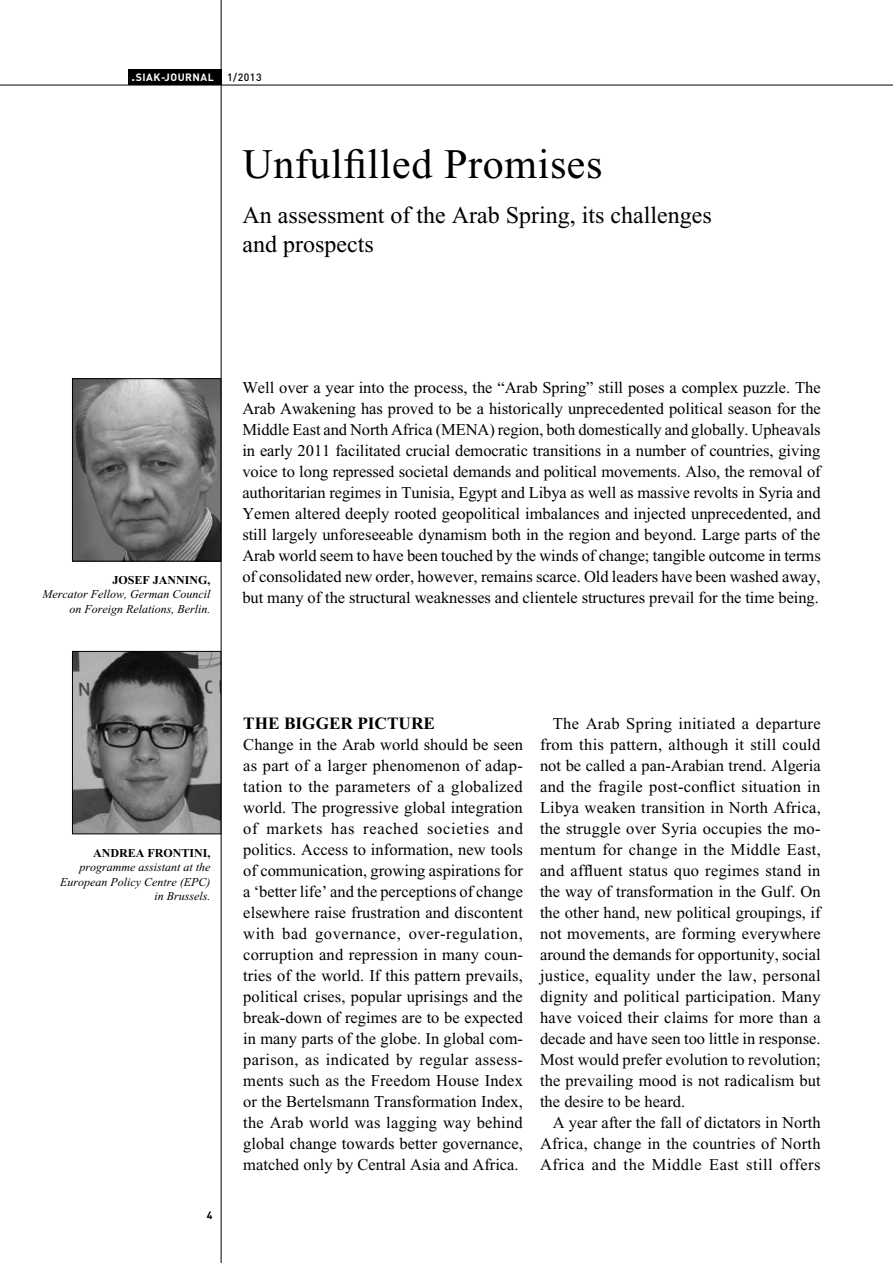
<style>
.page{position:relative;width:893px;height:1263px;background:#fff}
.page>*{position:absolute;margin:0;border:0;box-sizing:border-box;transform-origin:0 0}
.Artikelüberschrift{font:42px "Times New Roman";letter-spacing:.015em;color:#000}
.Artikelunterschrift{font:24px/28.8px "Times New Roman";color:#000}
._1_HEADLINE{font:700 17.25px "Times New Roman";color:#000}
.Vorspann{font:16.5px/21px "Times New Roman";letter-spacing:-.005em;color:#000;text-align:justify}
.Copy_Einzug{font:16.5px/21px "Times New Roman";letter-spacing:.01em;color:#000;text-align:justify}
.Copy_ohne{font:16.5px/21px "Times New Roman";color:#000;text-align:justify}
.Autor_Rand_Funktion{font:italic 12px/14.4px "Times New Roman";color:#000;text-align:right}
.Autor_Rand{font:700 12px "Times New Roman";color:#000}
.t1{font:700 10.5px "DIN";letter-spacing:.05em;color:#fff}
.t2{font:500 10.5px "DIN";color:#000}
.Pagina{font:700 10.5px "DIN";color:#000}
.s1{font-weight:900}
</style>
<div class="page">
<hr style="left:0;top:85px;width:893px;height:1px;background:#000">
<div style="left:128px;top:69px;width:93px;height:16px;background:#000"></div>
<hr style="left:221px;top:0;width:1px;height:1263px;background:#000">
<img style="left:74px;top:380px;width:145px;height:179px">
<div style="left:72px;top:378px;width:149px;height:183px;border:1px solid #000"></div>
<img style="left:74px;top:653px;width:145px;height:179px">
<div style="left:72px;top:651px;width:149px;height:183px;border:1px solid #000"></div>
<p class="t1" style="left:132px;top:70px;width:84px"><span class="s1">.</span>SIAK-JOURNAL</p>
<p class="t2" style="left:227px;top:71px;width:36px">1/2013</p>
<p class="Artikelüberschrift" style="left:242px;top:141px;width:362px">Unfulfilled Promises</p>
<p class="Artikelunterschrift" style="left:242px;top:200px;width:471px">An assessment of the Arab Spring, its challenges and prospects</p>
<p class="Autor_Rand" style="left:112px;top:573px;width:100px">JOSEF JANNING,</p>
<p class="Autor_Rand_Funktion" style="left:42px;top:587px;width:169px">Mercator Fellow, German Council on Foreign Relations, Berlin.</p>
<p class="Vorspann" style="left:242px;top:377px;width:580px">Well over a year into the process, the “Arab Spring” still poses a complex puzzle. The Arab Awakening has proved to be a historically unprecedented political season for the Middle East and North Africa (MENA) region, both domestically and globally. Upheavals in early 2011 facilitated crucial democratic transitions in a number of countries, giving voice to long repressed societal demands and political movements. Also, the removal of authoritarian regimes in Tunisia, Egypt and Libya as well as massive revolts in Syria and Yemen altered deeply rooted geopolitical imbalances and injected unprecedented, and still largely unforeseeable dynamism both in the region and beyond. Large parts of the Arab world seem to have been touched by the winds of change; tangible outcome in terms of consolidated new order, however, remains scarce. Old leaders have been washed away, but many of the structural weaknesses and clientele structures prevail for the time being.</p>
<p class="Autor_Rand" style="left:93px;top:846px;width:119px">ANDREA FRONTINI,</p>
<p class="Autor_Rand_Funktion" style="left:60px;top:860px;width:152px">programme assistant at the<br>European Policy Centre (EPC) in Brussels.</p>
<p class="Pagina" style="left:207px;top:1208px;width:7px">4</p>
<p class="_1_HEADLINE" style="left:243px;top:714px;width:193px">THE BIGGER PICTURE</p>
<p class="Copy_ohne" style="left:243px;top:734px;width:281px">Change in the Arab world should be seen as part of a larger phenomenon of adap&shy;tation to the parameters of a globalized world. The progressive global integration of markets has reached societies and politics. Access to information, new tools of communication, growing aspirations for a ‘better life’ and the perceptions of change elsewhere raise frustration and discontent with bad governance, over-regulation, corruption and repression in many coun&shy;tries of the world. If this pattern prevails, political crises, popular uprisings and the break-down of regimes are to be expected in many parts of the globe. In global com&shy;parison, as indicated by regular assess&shy;ments such as the Freedom House Index or the Bertelsmann Transformation Index, the Arab world was lagging way behind global change towards better governance, matched only by Central Asia and Africa.</p>
<p class="Copy_Einzug" style="left:540px;top:713px;width:282px;text-indent:13px">The Arab Spring initiated a departure from this pattern, although it still could not be called a pan-Arabian trend. Algeria and the fragile post-conflict situation in Libya weaken transition in North Africa, the struggle over Syria occupies the mo&shy;mentum for change in the Middle East, and affluent status quo regimes stand in the way of transformation in the Gulf. On the other hand, new political groupings, if not movements, are forming everywhere around the demands for opportunity, social justice, equality under the law, personal dignity and political participation. Many have voiced their claims for more than a decade and have seen too little in response.<br>Most would prefer evolution to revolution; the prevailing mood is not radicalism but the desire to be heard.</p>
<p class="Copy_Einzug" style="left:540px;top:1112px;width:282px;text-indent:13px">A year after the fall of dictators in North Africa, change in the countries of North Africa and the Middle East still offers</p>
</div>
